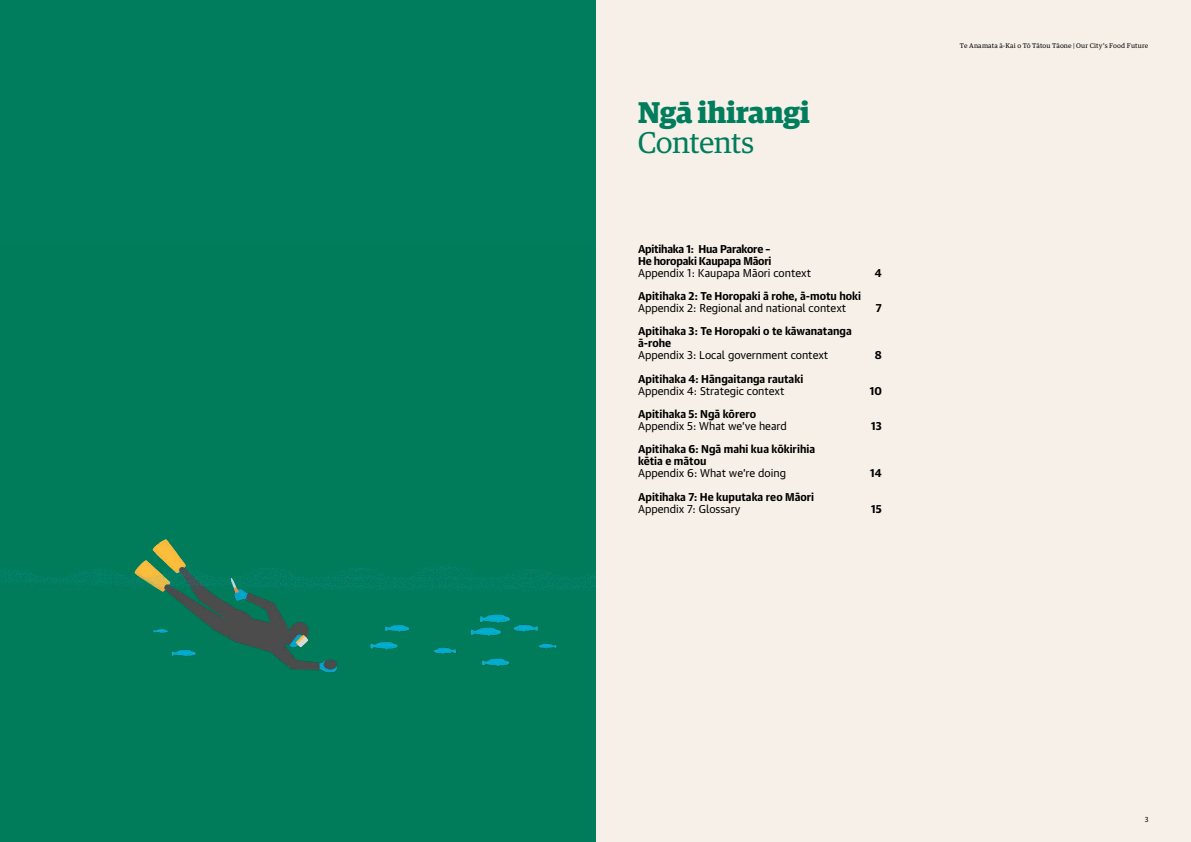
<style>
.page{position:relative;width:1191px;height:842px;background:#fff}
.page>*{position:absolute;margin:0;border:0;box-sizing:border-box;transform-origin:0 0}
.t1{font:700 30px "Guardian Egyp";color:#007d5c}
.t2{font:30px "Guardian Egyp";color:#007d5c}
.t3{font:700 11px/12px "Guardian Text Sans";color:#000}
.t4{font:11px "Guardian Text Sans";color:#000}
.t5{font:700 11px/12px "Guardian Text Sans";letter-spacing:-.02em;color:#000}
.t6{font:7px "Guardian Text Sans";color:#000}
.t7{font:6.5px "Guardian Text Egyp";letter-spacing:.02em;color:#000}
</style>
<div class="page">
<div style="left:595px;top:0;width:596px;height:842px;background:#f7f0e8"></div>
<div style="left:0;top:0;width:595px;height:842px;background:#007d5c"></div>
<img style="left:0;top:539px;width:595px;height:134px">
<h1 class="t1" style="left:638px;top:89px;width:173px">Ngā ihirangi</h1>
<h1 class="t2" style="left:638px;top:122px;width:118px">Contents</h1>
<p class="t5" style="left:638px;top:241px;width:135px">Apitihaka 1: Hua Parakore –<br>He horopaki Kaupapa Māori</p>
<p class="t4" style="left:638px;top:264px;width:174px">Appendix 1: Kaupapa Māori context</p>
<p class="t3" style="left:875px;top:265px;width:8px">4</p>
<p class="t3" style="left:638px;top:289px;width:225px">Apitihaka 2: Te Horopaki ā rohe, ā-motu hoki</p>
<p class="t4" style="left:638px;top:299px;width:210px">Appendix 2: Regional and national context</p>
<p class="t3" style="left:876px;top:301px;width:7px">7</p>
<p class="t3" style="left:638px;top:324px;width:215px">Apitihaka 3: Te Horopaki o te kāwanatanga ā-rohe</p>
<p class="t4" style="left:638px;top:346px;width:192px">Appendix 3: Local government context</p>
<p class="t3" style="left:875px;top:348px;width:9px">8</p>
<p class="t3" style="left:638px;top:371px;width:167px">Apitihaka 4: Hāngaitanga rautaki</p>
<p class="t4" style="left:638px;top:382px;width:148px">Appendix 4: Strategic context</p>
<p class="t3" style="left:869px;top:383px;width:14px">10</p>
<p class="t3" style="left:638px;top:407px;width:120px">Apitihaka 5: Ngā kōrero</p>
<p class="t4" style="left:638px;top:417px;width:150px">Appendix 5: What we’ve heard</p>
<p class="t3" style="left:871px;top:419px;width:12px">13</p>
<p class="t3" style="left:638px;top:442px;width:178px">Apitihaka 6: Ngā mahi kua kōkirihia kētia e mātou</p>
<p class="t4" style="left:638px;top:464px;width:149px">Appendix 6: What we’re doing</p>
<p class="t3" style="left:870px;top:466px;width:13px">14</p>
<p class="t3" style="left:638px;top:489px;width:178px">Apitihaka 7: He kuputaka reo Māori</p>
<p class="t4" style="left:638px;top:500px;width:104px">Appendix 7: Glossary</p>
<p class="t3" style="left:871px;top:501px;width:12px">15</p>
<p class="t7" style="left:960px;top:40px;width:190px">Te Anamata ā-Kai o Tō Tātou Tāone | Our City’s Food Future</p>
<p class="t6" style="left:1144px;top:813px;width:5px">3</p>
</div>
